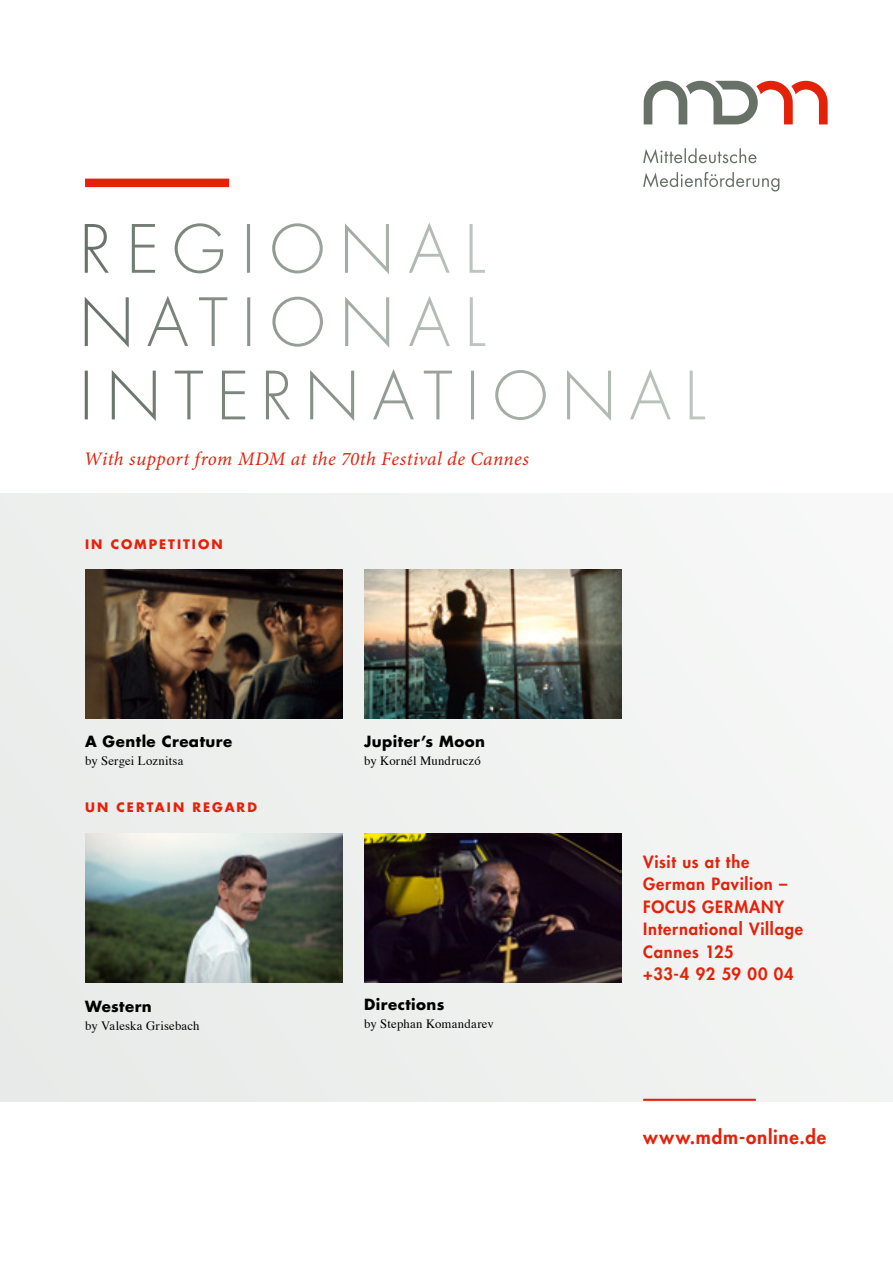
<style>
.page{position:relative;width:893px;height:1263px;background:#fff}
.page>*{position:absolute;margin:0;border:0;box-sizing:border-box;transform-origin:0 0}
.t1{font:italic 19.2px "Minion Pro";letter-spacing:.02em;color:#e4220a}
.t2{font:800 18.75px "Futura Std";letter-spacing:.045em;color:#e4220a}
.t3{font:800 16.5px/22.5px "Futura Std";letter-spacing:.045em;color:#e4220a}
.t4{font:700 15px "Futura Std";letter-spacing:.03em;color:#000}
.t5{font:12.75px "Times";letter-spacing:.015em;color:#000}
.t6{font:700 12.75px "Futura Std";letter-spacing:.16em;color:#e4220a}
</style>
<div class="page">
<svg style="left:644px;top:81px;width:184px;height:43px"></svg>
<svg style="left:643px;top:172px;width:136px;height:20px"></svg>
<svg style="left:643px;top:148px;width:114px;height:16px"></svg>
<div style="left:0;top:493px;width:893px;height:608px;background:#f0f2f1"></div>
<hr style="left:643px;top:1099px;width:113px;height:2px;background:#e4220a">
<div style="left:85px;top:179px;width:144px;height:8px;background:#e4220a"></div>
<svg style="left:85px;top:369px;width:620px;height:52px"></svg>
<svg style="left:85px;top:296px;width:400px;height:52px"></svg>
<svg style="left:85px;top:222px;width:400px;height:52px"></svg>
<img style="left:85px;top:570px;width:258px;height:149px">
<img style="left:364px;top:570px;width:258px;height:149px">
<img style="left:85px;top:833px;width:258px;height:149px">
<img style="left:364px;top:833px;width:258px;height:149px">
<p class="t1" style="left:84px;top:445px;width:446px">With support from MDM at the 70th Festival de Cannes</p>
<p class="t6" style="left:85px;top:535px;width:139px">IN COMPETITION</p>
<p class="t4" style="left:85px;top:731px;width:149px">A Gentle Creature</p>
<p class="t5" style="left:85px;top:748px;width:100px">by Sergei Loznitsa</p>
<p class="t6" style="left:85px;top:799px;width:173px">UN CERTAIN REGARD</p>
<p class="t4" style="left:85px;top:996px;width:68px">Western</p>
<p class="t5" style="left:85px;top:1013px;width:116px">by Valeska Grisebach</p>
<p class="t4" style="left:364px;top:731px;width:123px">Jupiter’s Moon</p>
<p class="t5" style="left:364px;top:748px;width:118px">by Kornél Mundruczó</p>
<p class="t4" style="left:364px;top:995px;width:82px">Directions</p>
<p class="t5" style="left:364px;top:1012px;width:131px">by Stephan Komandarev</p>
<p class="t3" style="left:643px;top:850px;width:161px">Visit us at the<br>German Pavilion –<br>FOCUS GERMANY<br>International Village<br>Cannes 125<br>+33-4 92 59 00 04</p>
<p class="t2" style="left:643px;top:1125px;width:185px">www.mdm-online.de</p>
</div>
